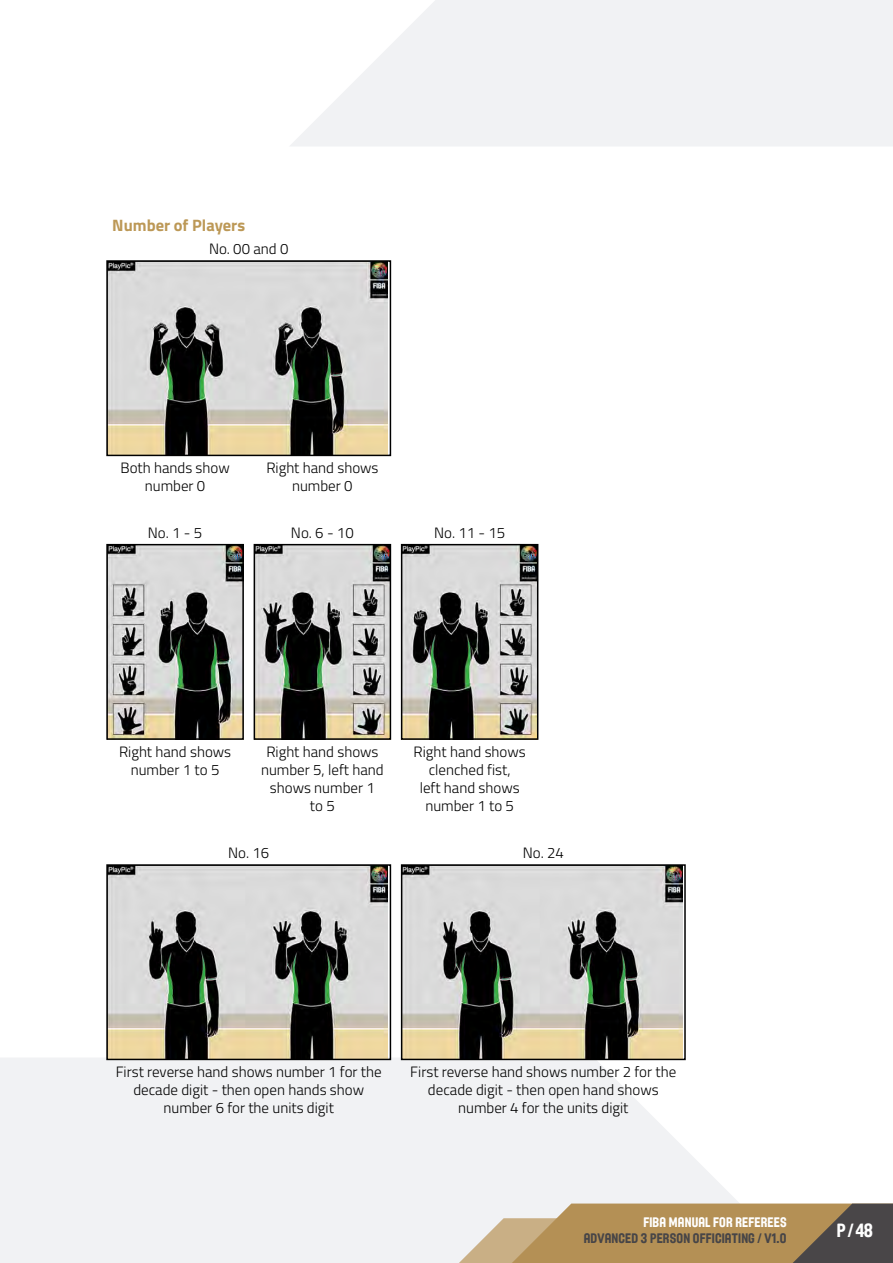
<style>
.page{position:relative;width:893px;height:1263px;background:#fff}
.page>*{position:absolute;margin:0;border:0;box-sizing:border-box;transform-origin:0 0}
.t1{font:18.75px "Fiba";color:#fff}
.t2{font:700 16.5px "Titillium";color:#bc9856}
.t3{font:300 15px/18px "Titillium";color:#000;text-align:center}
.t4{font:13.5px "Fiba";letter-spacing:.015em;color:#474547}
.t5{font:13.5px "Fiba";letter-spacing:.01em;color:#fff}
</style>
<div class="page">
<svg style="left:290px;top:0;width:603px;height:146px;fill:#f1f2f4"></svg>
<svg style="left:0;top:1057px;width:739px;height:206px;fill:#f1f2f4"></svg>
<svg style="left:438px;top:1203px;width:455px;height:60px;background:#ae956e"></svg>
<img style="left:109px;top:263px;width:278px;height:190px">
<div style="left:106px;top:260px;width:285px;height:196px;border:2px solid #000"></div>
<img style="left:109px;top:547px;width:132px;height:190px">
<div style="left:106px;top:544px;width:138px;height:196px;border:2px solid #000"></div>
<img style="left:257px;top:547px;width:131px;height:190px">
<div style="left:254px;top:544px;width:137px;height:196px;border:2px solid #000"></div>
<img style="left:404px;top:547px;width:131px;height:190px">
<div style="left:401px;top:544px;width:137px;height:196px;border:2px solid #000"></div>
<img style="left:109px;top:867px;width:278px;height:190px">
<div style="left:106px;top:864px;width:285px;height:196px;border:2px solid #000"></div>
<img style="left:404px;top:867px;width:278px;height:190px">
<div style="left:401px;top:864px;width:285px;height:196px;border:2px solid #000"></div>
<p class="t2" style="left:112px;top:213px;width:134px">Number of Players</p>
<p class="t3" style="left:209px;top:239px;width:81px">No. 00 and 0</p>
<p class="t3" style="left:120px;top:458px;width:111px">Both hands show number 0</p>
<p class="t3" style="left:266px;top:458px;width:114px">Right hand shows number 0</p>
<p class="t3" style="left:148px;top:523px;width:56px">No. 1 - 5</p>
<p class="t3" style="left:291px;top:523px;width:64px">No. 6 - 10</p>
<p class="t3" style="left:434px;top:523px;width:73px">No. 11 - 15</p>
<p class="t3" style="left:119px;top:742px;width:114px">Right hand shows number 1 to 5</p>
<p class="t3" style="left:261px;top:742px;width:124px">Right hand shows number 5, left hand shows number 1<br>to 5</p>
<p class="t3" style="left:414px;top:742px;width:114px">Right hand shows clenched fist,<br>left hand shows number 1 to 5</p>
<p class="t3" style="left:228px;top:843px;width:43px">No. 16</p>
<p class="t3" style="left:523px;top:843px;width:43px">No. 24</p>
<p class="t3" style="left:116px;top:1062px;width:267px">First reverse hand shows number 1 for the decade digit - then open hands show number 6 for the units digit</p>
<p class="t3" style="left:410px;top:1062px;width:267px">First reverse hand shows number 2 for the decade digit - then open hand shows number 4 for the units digit</p>
<p class="t5" style="left:643px;top:1213px;width:145px">FIBA MANUAL FOR REFEREES</p>
<p class="t4" style="left:584px;top:1230px;width:204px">ADVANCED 3 PERSON OFFICIATING / V1.0</p>
<p class="t1" style="left:837px;top:1218px;width:38px">P / 48</p>
</div>
